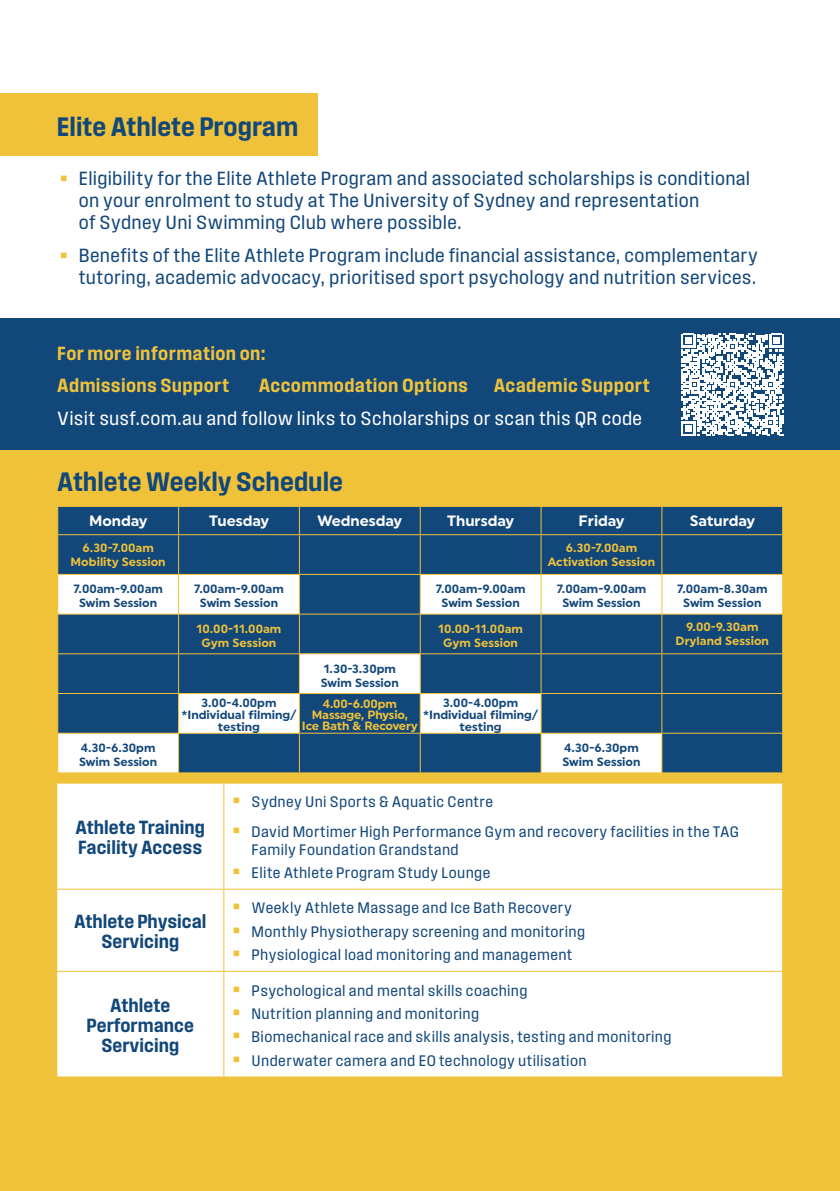
<style>
.page{position:relative;width:840px;height:1191px;background:#fff}
.page>*{position:absolute;margin:0;border:0;box-sizing:border-box;transform-origin:0 0}
.t1{font:28px "Field Gothic No.54 Demi Compact";color:#12477a}
.t2{font:20px/22px "Field Gothic No.52 Reg Compact";letter-spacing:.015em;color:#12477a}
.t3{font:20px/20px "Field Gothic No.54 Demi Compact";color:#12477a;text-align:center}
.t4{font:20px "Field Gothic No.54 Demi Compact";letter-spacing:.015em;color:#efc23a}
.t5{font:20px "Field Gothic No.52 Reg Compact";letter-spacing:.01em;color:#fff}
.t6{font:16px/18px "Field Gothic No.52 Reg Compact";letter-spacing:.025em;color:#12477a}
.t7{font:700 15px "Uniform";color:#fff}
.t8{font:700 12px/14px "Uniform";color:#12477a;text-align:center}
.t9{font:700 12px/14px "Uniform";color:#efc23a;text-align:center}
.s1{font-size:32px;color:#efc23a}
</style>
<div class="page">
<div style="left:0;top:318px;width:839px;height:133px;background:#12477a"></div>
<div style="left:0;top:451px;width:839px;height:740px;background:#efc23a"></div>
<div style="left:58px;top:507px;width:723px;height:67px;background:#12477a"></div>
<svg style="left:58px;top:575px;width:723px;height:197px;fill:#12477a"></svg>
<svg style="left:178px;top:507px;width:1px;height:27px"></svg>
<svg style="left:299px;top:507px;width:1px;height:27px"></svg>
<svg style="left:419px;top:507px;width:1px;height:27px"></svg>
<svg style="left:540px;top:507px;width:1px;height:27px"></svg>
<svg style="left:661px;top:507px;width:1px;height:27px"></svg>
<hr style="left:57px;top:534px;width:121px;height:1px;background:#efc23a">
<hr style="left:178px;top:534px;width:121px;height:1px;background:#efc23a">
<hr style="left:178px;top:535px;width:1px;height:39px;background:#efc23a">
<hr style="left:299px;top:534px;width:121px;height:1px;background:#efc23a">
<hr style="left:299px;top:535px;width:1px;height:39px;background:#efc23a">
<hr style="left:420px;top:534px;width:120px;height:1px;background:#efc23a">
<hr style="left:419px;top:535px;width:1px;height:39px;background:#efc23a">
<hr style="left:540px;top:534px;width:121px;height:1px;background:#efc23a">
<hr style="left:540px;top:535px;width:1px;height:39px;background:#efc23a">
<hr style="left:661px;top:534px;width:121px;height:1px;background:#efc23a">
<hr style="left:661px;top:535px;width:1px;height:39px;background:#efc23a">
<hr style="left:178px;top:575px;width:1px;height:38px;background:#efc23a">
<hr style="left:299px;top:575px;width:1px;height:38px;background:#efc23a">
<hr style="left:419px;top:575px;width:1px;height:38px;background:#efc23a">
<hr style="left:540px;top:575px;width:1px;height:38px;background:#efc23a">
<hr style="left:661px;top:575px;width:1px;height:38px;background:#efc23a">
<hr style="left:57px;top:613px;width:121px;height:1px;background:#efc23a">
<hr style="left:178px;top:613px;width:121px;height:1px;background:#efc23a">
<hr style="left:178px;top:614px;width:1px;height:39px;background:#efc23a">
<hr style="left:299px;top:613px;width:121px;height:1px;background:#efc23a">
<hr style="left:299px;top:614px;width:1px;height:39px;background:#efc23a">
<hr style="left:420px;top:613px;width:120px;height:1px;background:#efc23a">
<hr style="left:419px;top:614px;width:1px;height:39px;background:#efc23a">
<hr style="left:540px;top:613px;width:121px;height:1px;background:#efc23a">
<hr style="left:540px;top:614px;width:1px;height:39px;background:#efc23a">
<hr style="left:661px;top:613px;width:121px;height:1px;background:#efc23a">
<hr style="left:661px;top:614px;width:1px;height:39px;background:#efc23a">
<hr style="left:57px;top:653px;width:121px;height:1px;background:#efc23a">
<hr style="left:178px;top:653px;width:121px;height:1px;background:#efc23a">
<hr style="left:178px;top:654px;width:1px;height:39px;background:#efc23a">
<hr style="left:299px;top:653px;width:121px;height:1px;background:#efc23a">
<hr style="left:299px;top:654px;width:1px;height:39px;background:#efc23a">
<hr style="left:420px;top:653px;width:120px;height:1px;background:#efc23a">
<hr style="left:419px;top:654px;width:1px;height:39px;background:#efc23a">
<hr style="left:540px;top:653px;width:121px;height:1px;background:#efc23a">
<hr style="left:540px;top:654px;width:1px;height:39px;background:#efc23a">
<hr style="left:661px;top:653px;width:121px;height:1px;background:#efc23a">
<hr style="left:661px;top:654px;width:1px;height:39px;background:#efc23a">
<hr style="left:57px;top:693px;width:121px;height:1px;background:#efc23a">
<hr style="left:178px;top:693px;width:121px;height:1px;background:#efc23a">
<hr style="left:178px;top:694px;width:1px;height:38px;background:#efc23a">
<hr style="left:299px;top:693px;width:121px;height:1px;background:#efc23a">
<hr style="left:299px;top:694px;width:1px;height:38px;background:#efc23a">
<hr style="left:420px;top:693px;width:120px;height:1px;background:#efc23a">
<hr style="left:419px;top:694px;width:1px;height:38px;background:#efc23a">
<hr style="left:540px;top:693px;width:121px;height:1px;background:#efc23a">
<hr style="left:540px;top:694px;width:1px;height:38px;background:#efc23a">
<hr style="left:661px;top:693px;width:121px;height:1px;background:#efc23a">
<hr style="left:661px;top:694px;width:1px;height:38px;background:#efc23a">
<hr style="left:57px;top:732px;width:121px;height:1px;background:#efc23a">
<hr style="left:178px;top:732px;width:121px;height:1px;background:#efc23a">
<hr style="left:178px;top:733px;width:1px;height:39px;background:#efc23a">
<hr style="left:299px;top:732px;width:121px;height:1px;background:#efc23a">
<hr style="left:299px;top:733px;width:1px;height:39px;background:#efc23a">
<hr style="left:420px;top:732px;width:120px;height:1px;background:#efc23a">
<hr style="left:419px;top:733px;width:1px;height:39px;background:#efc23a">
<hr style="left:540px;top:732px;width:121px;height:1px;background:#efc23a">
<hr style="left:540px;top:733px;width:1px;height:39px;background:#efc23a">
<hr style="left:661px;top:732px;width:121px;height:1px;background:#efc23a">
<hr style="left:661px;top:733px;width:1px;height:39px;background:#efc23a">
<svg style="left:57px;top:507px;width:1px;height:27px"></svg>
<svg style="left:781px;top:507px;width:1px;height:27px"></svg>
<div style="left:57px;top:783px;width:724px;height:293px;background:#fff"></div>
<hr style="left:223px;top:783px;width:1px;height:105px;background:#efc23a">
<hr style="left:57px;top:888px;width:167px;height:1px;background:#efc23a">
<hr style="left:224px;top:888px;width:558px;height:1px;background:#efc23a">
<hr style="left:223px;top:889px;width:1px;height:81px;background:#efc23a">
<hr style="left:57px;top:970px;width:167px;height:1px;background:#efc23a">
<hr style="left:224px;top:970px;width:558px;height:1px;background:#efc23a">
<hr style="left:223px;top:971px;width:1px;height:105px;background:#efc23a">
<svg style="left:681px;top:334px;width:101px;height:101px"></svg>
<div style="left:0;top:93px;width:317px;height:63px;background:#efc23a"></div>
<h1 class="t1" style="left:57px;top:111px;width:243px">Elite Athlete Program</h1>
<p class="t2" style="left:79px;top:167px;width:672px;text-indent:-22px"><span class="s1">•</span> Eligibility for the Elite Athlete Program and associated scholarships is conditional on your enrolment to study at The University of Sydney and representation<br>of Sydney Uni Swimming Club where possible.</p>
<p class="t2" style="left:57px;top:244px;width:702px;text-align:right"><span class="s1">•</span> Benefits of the Elite Athlete Program include financial assistance, complementary tutoring, academic advocacy, prioritised sport psychology and nutrition services.</p>
<p class="t4" style="left:57px;top:343px;width:210px">For more information on:</p>
<p class="t4" style="left:57px;top:374px;width:173px">Admissions Support</p>
<p class="t4" style="left:258px;top:374px;width:211px">Accommodation Options</p>
<p class="t4" style="left:493px;top:374px;width:158px">Academic Support</p>
<p class="t5" style="left:57px;top:407px;width:586px">Visit susf.com.au and follow links to Scholarships or scan this QR code</p>
<h1 class="t1" style="left:57px;top:466px;width:287px">Athlete Weekly Schedule</h1>
<p class="t7" style="left:89px;top:512px;width:60px">Monday</p>
<p class="t7" style="left:209px;top:512px;width:61px">Tuesday</p>
<p class="t7" style="left:317px;top:512px;width:86px">Wednesday</p>
<p class="t7" style="left:447px;top:512px;width:68px">Thursday</p>
<p class="t7" style="left:578px;top:512px;width:47px">Friday</p>
<p class="t7" style="left:689px;top:512px;width:67px">Saturday</p>
<p class="t9" style="left:71px;top:540px;width:96px">6.30-7.00am<br>Mobility Session</p>
<p class="t9" style="left:547px;top:540px;width:109px">6.30-7.00am<br>Activation Session</p>
<p class="t8" style="left:73px;top:582px;width:91px">7.00am-9.00am<br>Swim Session</p>
<p class="t8" style="left:194px;top:582px;width:91px">7.00am-9.00am<br>Swim Session</p>
<p class="t8" style="left:435px;top:582px;width:91px">7.00am-9.00am<br>Swim Session</p>
<p class="t8" style="left:556px;top:582px;width:91px">7.00am-9.00am<br>Swim Session</p>
<p class="t8" style="left:676px;top:582px;width:92px">7.00am-8.30am<br>Swim Session</p>
<p class="t9" style="left:196px;top:621px;width:86px">10.00-11.00am<br>Gym Session</p>
<p class="t9" style="left:438px;top:621px;width:86px">10.00-11.00am<br>Gym Session</p>
<p class="t9" style="left:675px;top:620px;width:95px">9.00-9.30am<br>Dryland Session</p>
<p class="t8" style="left:320px;top:661px;width:80px;text-align:left">1.30-3.30pm<br>Swim Session</p>
<p class="t8" style="left:181px;top:697px;width:116px;line-height:12px">3.00-4.00pm *Individual filming/ testing</p>
<p class="t9" style="left:302px;top:698px;width:117px;line-height:11px">4.00-6.00pm<br>Massage, Physio,<br>Ice Bath &amp; Recovery</p>
<p class="t8" style="left:423px;top:697px;width:116px;line-height:12px">3.00-4.00pm *Individual filming/ testing</p>
<p class="t8" style="left:79px;top:740px;width:80px;text-align:left">4.30-6.30pm<br>Swim Session</p>
<p class="t8" style="left:562px;top:740px;width:80px;text-align:left">4.30-6.30pm<br>Swim Session</p>
<p class="t3" style="left:75px;top:817px;width:131px;text-align:left">Athlete Training<br>Facility Access</p>
<p class="t3" style="left:74px;top:911px;width:134px">Athlete Physical<br>Servicing</p>
<p class="t3" style="left:87px;top:995px;width:109px">Athlete<br>Performance<br>Servicing</p>
<p class="t6" style="left:229px;top:792px;width:265px"><span class="s1">•</span> Sydney Uni Sports &amp; Aquatic Centre</p>
<p class="t6" style="left:251px;top:822px;width:489px;text-indent:-22px"><span class="s1">•</span> David Mortimer High Performance Gym and recovery facilities in the TAG<br>Family Foundation Grandstand</p>
<p class="t6" style="left:229px;top:863px;width:262px"><span class="s1">•</span> Elite Athlete Program Study Lounge</p>
<p class="t6" style="left:229px;top:898px;width:343px"><span class="s1">•</span> Weekly Athlete Massage and Ice Bath Recovery</p>
<p class="t6" style="left:229px;top:922px;width:357px"><span class="s1">•</span> Monthly Physiotherapy screening and monitoring</p>
<p class="t6" style="left:229px;top:945px;width:344px"><span class="s1">•</span> Physiological load monitoring and management</p>
<p class="t6" style="left:229px;top:981px;width:299px"><span class="s1">•</span> Psychological and mental skills coaching</p>
<p class="t6" style="left:229px;top:1004px;width:251px"><span class="s1">•</span> Nutrition planning and monitoring</p>
<p class="t6" style="left:229px;top:1027px;width:443px"><span class="s1">•</span> Biomechanical race and skills analysis, testing and monitoring</p>
<p class="t6" style="left:229px;top:1051px;width:358px"><span class="s1">•</span> Underwater camera and EO technology utilisation</p>
</div>
